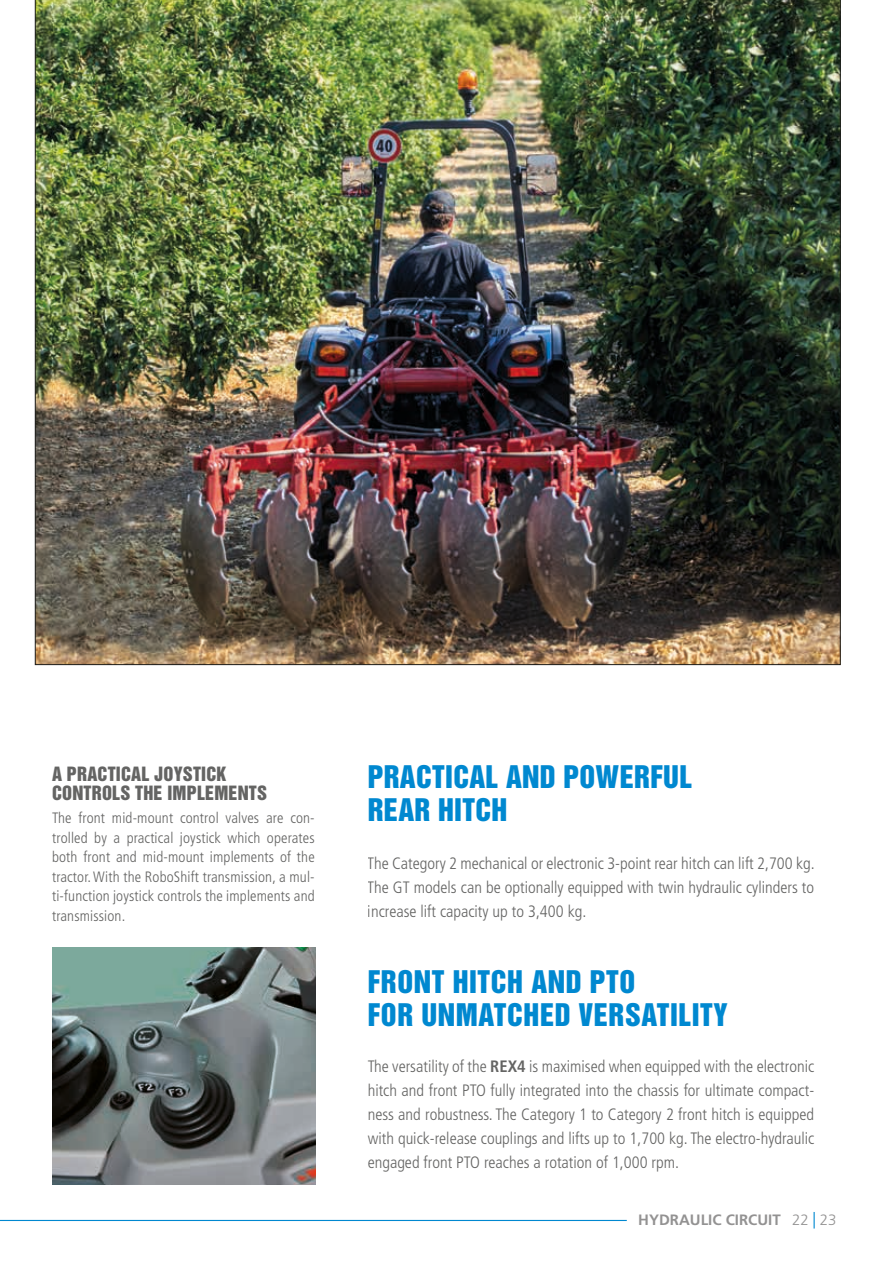
<style>
.page{position:relative;width:893px;height:1263px;background:#fff}
.page>*{position:absolute;margin:0;border:0;box-sizing:border-box;transform-origin:0 0}
.t1{font:28.5px/33px "Helvetica Inserat";letter-spacing:.02em;color:#0088d0}
.t2{font:18px/18.8px "Helvetica Inserat";letter-spacing:.01em;color:#646463}
.t3{font:300 condensed 16.5px/24px "Frutiger LT Std";color:#646463;text-align:justify}
.t4{font:300 condensed 15px/19.5px "Frutiger LT Std";letter-spacing:.01em;color:#646463;text-align:justify}
.t5{font:700 15px "Frutiger LT Std";color:#939292}
.s1{font-weight:700}
.s2{font-weight:300}
</style>
<div class="page">
<img style="left:52px;top:947px;width:263px;height:237px">
<svg style="left:813px;top:1212px;width:2px;height:16px"></svg>
<img style="left:35px;top:0;width:805px;height:665px">
<hr style="left:0;top:1220px;width:627px;height:1px;background:#0088d0">
<p class="t2" style="left:52px;top:765px;width:216px">A PRACTICAL JOYSTICK<br>CONTROLS THE IMPLEMENTS</p>
<p class="t4" style="left:52px;top:809px;width:264px">The front mid-mount control valves are con&shy;trolled by a practical joystick which operates both front and mid-mount implements of the tractor. With the RoboShift transmission, a mul&shy;ti-function joystick controls the implements and transmission.</p>
<h1 class="t1" style="left:368px;top:761px;width:326px">PRACTICAL AND POWERFUL<br>REAR HITCH</h1>
<p class="t3" style="left:368px;top:851px;width:449px">The Category 2 mechanical or electronic 3-point rear hitch can lift 2,700 kg.<br>The GT models can be optionally equipped with twin hydraulic cylinders to increase lift capacity up to 3,400 kg.</p>
<h1 class="t1" style="left:368px;top:966px;width:361px">FRONT HITCH AND PTO<br>FOR UNMATCHED VERSATILITY</h1>
<p class="t3" style="left:368px;top:1054px;width:448px">The versatility of the <span class="s1">REX4</span> is maximised when equipped with the electronic hitch and front PTO fully integrated into the chassis for ultimate compact&shy;ness and robustness. The Category 1 to Category 2 front hitch is equipped with quick-release couplings and lifts up to 1,700 kg. The electro-hydraulic engaged front PTO reaches a rotation of 1,000 rpm.</p>
<p class="t5" style="left:638px;top:1211px;width:200px">HYDRAULIC CIRCUIT <span class="s2">22 23</span></p>
</div>
